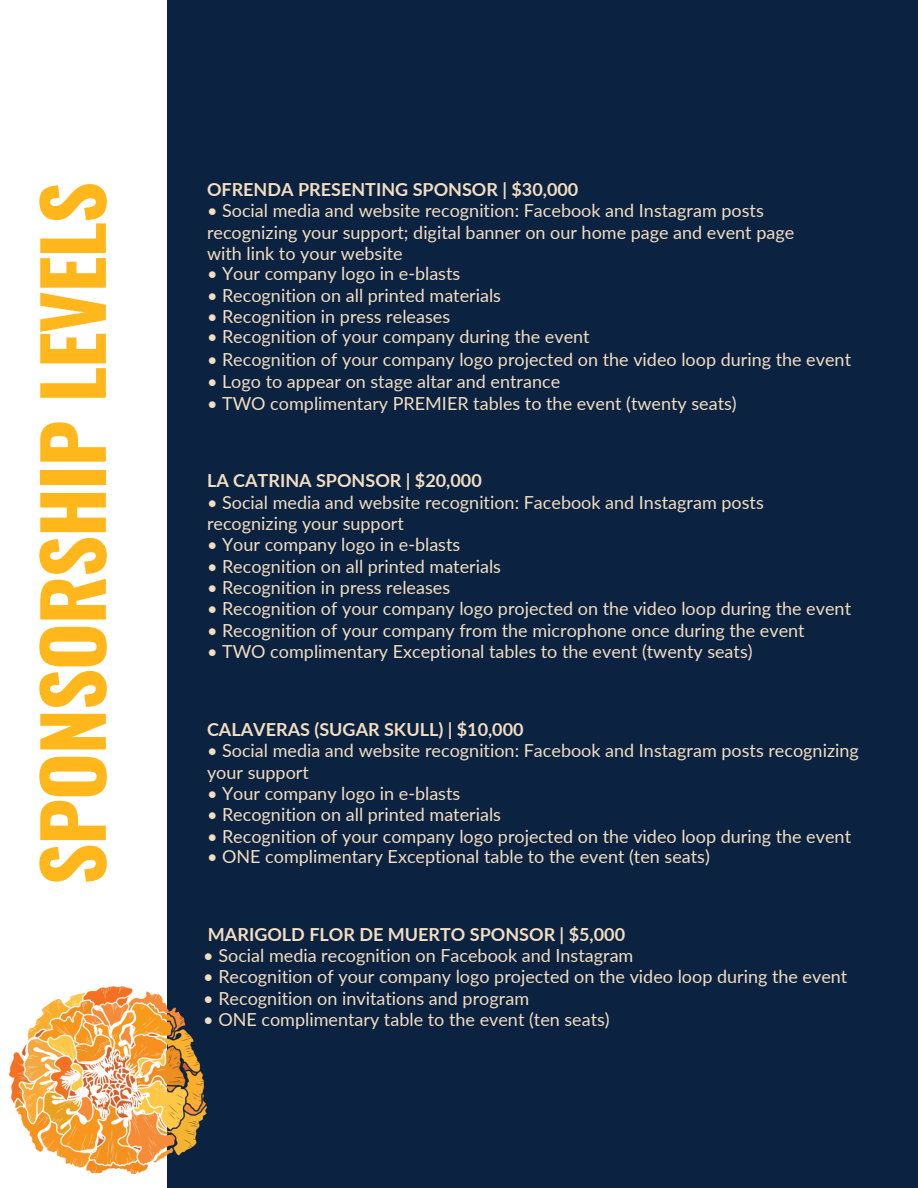
<style>
.page{position:relative;width:918px;height:1188px;background:#0b2241}
.page>*{position:absolute;margin:0;border:0;box-sizing:border-box;transform-origin:0 0}
.t1{font:700 81px "Oswald";letter-spacing:-.02em;color:#ffb71c}
.t2{font:18px/21.3px "Lato";color:#f3dec0}
.t3{font:700 18px "Lato";color:#f3dec0}
</style>
<div class="page">
<div style="left:0;top:0;width:167px;height:1188px;background:#fff"></div>
<img style="left:9px;top:987px;width:198px;height:186px">
<p class="t1" style="left:9px;top:885px;width:705px;rotate:-90deg">SPONSORSHIP LEVELS</p>
<p class="t3" style="left:207px;top:178px;width:373px">OFRENDA PRESENTING SPONSOR | $30,000</p>
<p class="t2" style="left:207px;top:200px;width:558px">• Social media and website recognition: Facebook and Instagram posts</p>
<p class="t2" style="left:207px;top:221px;width:589px">recognizing your support; digital banner on our home page and event page</p>
<p class="t2" style="left:207px;top:243px;width:197px">with link to your website</p>
<p class="t2" style="left:207px;top:263px;width:255px">• Your company logo in e-blasts</p>
<p class="t2" style="left:207px;top:284px;width:296px">• Recognition on all printed materials</p>
<p class="t2" style="left:207px;top:306px;width:245px">• Recognition in press releases</p>
<p class="t2" style="left:207px;top:326px;width:384px">• Recognition of your company during the event</p>
<p class="t2" style="left:207px;top:348px;width:646px">• Recognition of your company logo projected on the video loop during the event</p>
<p class="t2" style="left:207px;top:371px;width:355px">• Logo to appear on stage altar and entrance</p>
<p class="t2" style="left:207px;top:392px;width:531px">• TWO complimentary PREMIER tables to the event (twenty seats)</p>
<p class="t3" style="left:207px;top:469px;width:276px">LA CATRINA SPONSOR | $20,000</p>
<p class="t2" style="left:207px;top:491px;width:558px">• Social media and website recognition: Facebook and Instagram posts</p>
<p class="t2" style="left:207px;top:512px;width:198px">recognizing your support</p>
<p class="t2" style="left:207px;top:534px;width:255px">• Your company logo in e-blasts</p>
<p class="t2" style="left:207px;top:555px;width:296px">• Recognition on all printed materials</p>
<p class="t2" style="left:207px;top:576px;width:245px">• Recognition in press releases</p>
<p class="t2" style="left:207px;top:598px;width:646px">• Recognition of your company logo projected on the video loop during the event</p>
<p class="t2" style="left:207px;top:619px;width:599px">• Recognition of your company from the microphone once during the event</p>
<p class="t2" style="left:207px;top:641px;width:547px">• TWO complimentary Exceptional tables to the event (twenty seats)</p>
<p class="t3" style="left:207px;top:718px;width:318px">CALAVERAS (SUGAR SKULL) | $10,000</p>
<p class="t2" style="left:207px;top:740px;width:653px">• Social media and website recognition: Facebook and Instagram posts recognizing your support</p>
<p class="t2" style="left:207px;top:782px;width:255px">• Your company logo in e-blasts</p>
<p class="t2" style="left:207px;top:804px;width:296px">• Recognition on all printed materials</p>
<p class="t2" style="left:207px;top:825px;width:646px">• Recognition of your company logo projected on the video loop during the event</p>
<p class="t2" style="left:207px;top:845px;width:504px">• ONE complimentary Exceptional table to the event (ten seats)</p>
<p class="t3" style="left:208px;top:923px;width:419px">MARIGOLD FLOR DE MUERTO SPONSOR | $5,000</p>
<p class="t2" style="left:203px;top:944px;width:432px">• Social media recognition on Facebook and Instagram</p>
<p class="t2" style="left:203px;top:966px;width:646px">• Recognition of your company logo projected on the video loop during the event</p>
<p class="t2" style="left:203px;top:987px;width:327px">• Recognition on invitations and program</p>
<p class="t2" style="left:203px;top:1009px;width:408px">• ONE complimentary table to the event (ten seats)</p>
</div>
